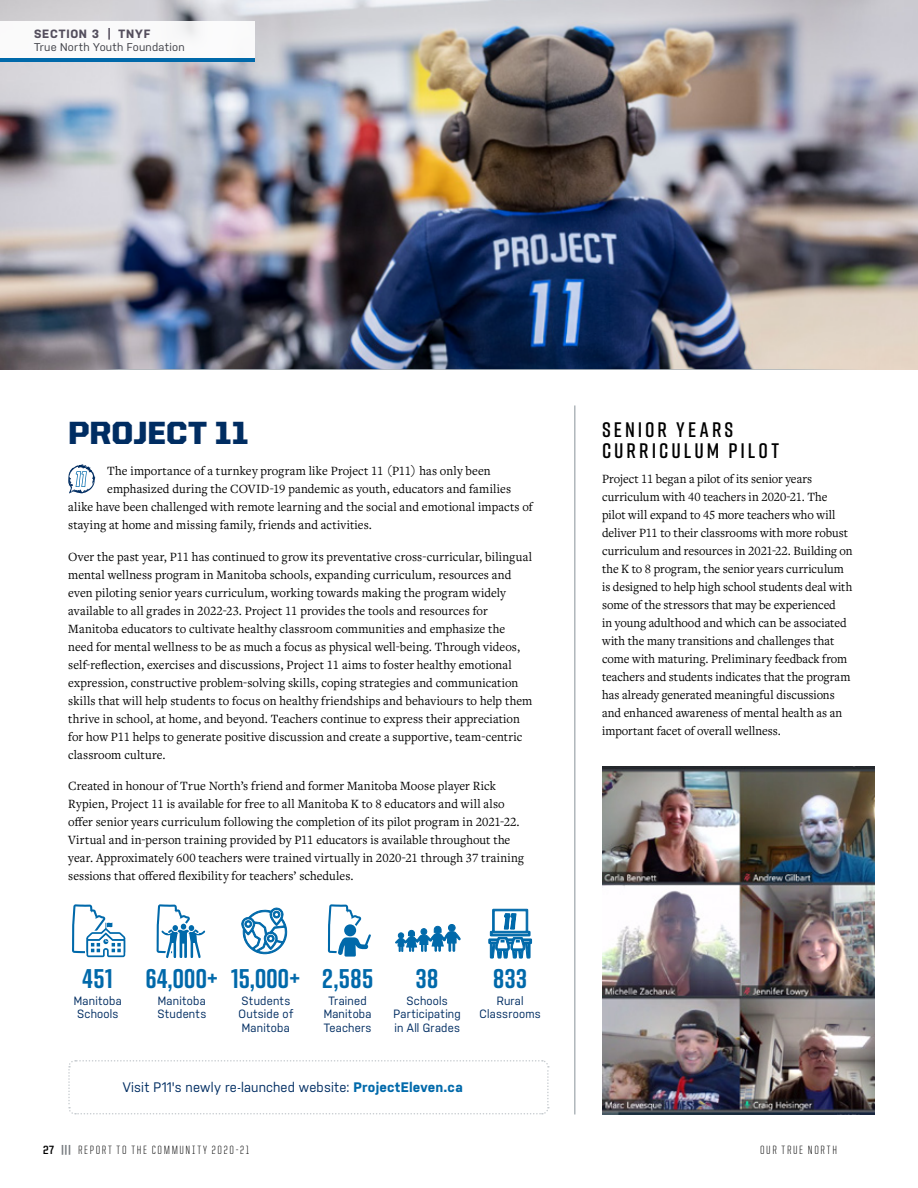
<style>
.page{position:relative;width:918px;height:1188px;background:#fff}
.page>*{position:absolute;margin:0;border:0;box-sizing:border-box;transform-origin:0 0}
.t1{font:900 32.25px "United Sans Reg";letter-spacing:.005em;color:#002d62}
.Main_paragraph{font:700 27px "Rift";letter-spacing:.015em;color:#0069aa}
.t2{font:600 21px/21px "Rift";letter-spacing:.145em;color:#000}
.Main_paragraph-2{font:13.8px "Nudista";letter-spacing:.015em;color:#002d62;scale:.95 1}
.Main_paragraph-3{font:13.2px/18px "Freight Text Pro";letter-spacing:.005em;color:#000;scale:.96 1}
.Main_paragraph-4{font:13.2px/18px "Freight Text Pro";letter-spacing:.005em;color:#000;scale:.95 1}
.Main_paragraph-5{font:12px/13.5px "Nudista";letter-spacing:.02em;color:#002d62;scale:.95 1}
.t3{font:300 12px "United Sans Cond";letter-spacing:.145em;color:#000}
.t4{font:700 12px "Nudista";letter-spacing:.075em;color:#544e5d}
.t5{font:11.25px "Nudista";letter-spacing:.02em;color:#3e3f46}
.s1{font-weight:700;color:#0069aa}
.s2{font-family:"United Sans Semi Cond";font-weight:700}
.s3{font-weight:800;color:#74797d}
</style>
<div class="page">
<img style="left:121px;top:0;width:666px;height:369px">
<img style="left:0;top:0;width:121px;height:369px">
<img style="left:787px;top:0;width:131px;height:369px">
<img style="left:602px;top:767px;width:273px;height:347px">
<hr style="left:574px;top:405px;width:2px;height:709px;background:#b0b7bb">
<svg style="left:68px;top:1060px;width:482px;height:55px"></svg>
<svg style="left:68px;top:464px;width:27px;height:30px"></svg>
<svg style="left:395px;top:924px;width:66px;height:28px"></svg>
<svg style="left:157px;top:904px;width:49px;height:54px"></svg>
<svg style="left:72px;top:904px;width:54px;height:54px"></svg>
<svg style="left:241px;top:908px;width:46px;height:46px"></svg>
<svg style="left:328px;top:904px;width:43px;height:53px"></svg>
<svg style="left:489px;top:909px;width:43px;height:50px"></svg>
<div style="left:0;top:21px;width:255px;height:37px;background:#fff"></div>
<hr style="left:0;top:58px;width:255px;height:4px;background:#0069aa">
<p class="t4" style="left:34px;top:27px;width:117px">SECTION 3 | TNYF</p>
<p class="t5" style="left:34px;top:41px;width:152px">True North Youth Foundation</p>
<p class="t1" style="left:68px;top:415px;width:181px">PROJECT 11</p>
<p class="Main_paragraph-3" style="left:107px;top:462px;width:401px">The importance of a turnkey program like Project 11 (P11) has only been</p>
<p class="Main_paragraph-3" style="left:107px;top:480px;width:422px">emphasized during the COVID-19 pandemic as youth, educators and families</p>
<p class="Main_paragraph-3" style="left:68px;top:498px;width:486px">alike have been challenged with remote learning and the social and emotional impacts of</p>
<p class="Main_paragraph-3" style="left:68px;top:516px;width:318px">staying at home and missing family, friends and activities.</p>
<p class="Main_paragraph-3" style="left:68px;top:547px;width:485px">Over the past year, P11 has continued to grow its preventative cross-curricular, bilingual mental wellness program in Manitoba schools, expanding curriculum, resources and even piloting senior years curriculum, working towards making the program widely available to all grades in 2022-23. Project 11 provides the tools and resources for Manitoba educators to cultivate healthy classroom communities and emphasize the need for mental wellness to be as much a focus as physical well-being. Through videos, self-reflection, exercises and discussions, Project 11 aims to foster healthy emotional expression, constructive problem-solving skills, coping strategies and communication skills that will help students to focus on healthy friendships and behaviours to help them thrive in school, at home, and beyond. Teachers continue to express their appreciation for how P11 helps to generate positive discussion and create a supportive, team-centric classroom culture.</p>
<p class="Main_paragraph-3" style="left:68px;top:777px;width:476px">Created in honour of True North’s friend and former Manitoba Moose player Rick Rypien, Project 11 is available for free to all Manitoba K to 8 educators and will also offer senior years curriculum following the completion of its pilot program in 2021-22.<br>Virtual and in-person training provided by P11 educators is available throughout the year. Approximately 600 teachers were trained virtually in 2020-21 through 37 training sessions that offered flexibility for teachers’ schedules.</p>
<p class="Main_paragraph" style="left:83px;top:960px;width:32px">451</p>
<p class="Main_paragraph-5" style="left:74px;top:994px;width:52px">Manitoba<br>Schools</p>
<p class="Main_paragraph" style="left:145px;top:960px;width:74px">64,000+</p>
<p class="Main_paragraph-5" style="left:157px;top:994px;width:53px">Manitoba<br>Students</p>
<p class="Main_paragraph" style="left:231px;top:960px;width:71px">15,000+</p>
<p class="Main_paragraph-5" style="left:239px;top:994px;width:59px">Students<br>Outside of<br>Manitoba</p>
<p class="Main_paragraph" style="left:322px;top:960px;width:52px">2,585</p>
<p class="Main_paragraph-5" style="left:324px;top:994px;width:52px;text-align:center">Trained<br>Manitoba<br>Teachers</p>
<p class="Main_paragraph" style="left:416px;top:960px;width:24px">38</p>
<p class="Main_paragraph-5" style="left:394px;top:994px;width:72px;text-align:center">Schools<br>Participating in All Grades</p>
<p class="Main_paragraph" style="left:493px;top:960px;width:35px">833</p>
<p class="Main_paragraph-5" style="left:480px;top:994px;width:66px;text-align:center">Rural<br>Classrooms</p>
<p class="Main_paragraph-2" style="left:123px;top:1080px;width:359px">Visit P11's newly re-launched website: <span class="s1">ProjectEleven.ca</span></p>
<p class="t2" style="left:602px;top:419px;width:178px">SENIOR YEARS<br>CURRICULUM PILOT</p>
<p class="Main_paragraph-4" style="left:602px;top:470px;width:265px">Project 11 began a pilot of its senior years curriculum with 40 teachers in 2020-21. The pilot will expand to 45 more teachers who will deliver P11 to their classrooms with more robust curriculum and resources in 2021-22. Building on the K to 8 program, the senior years curriculum is designed to help high school students deal with some of the stressors that may be experienced<br>in young adulthood and which can be associated with the many transitions and challenges that come with maturing. Preliminary feedback from teachers and students indicates that the program has already generated meaningful discussions and enhanced awareness of mental health as an important facet of overall wellness.</p>
<p class="t3" style="left:43px;top:1144px;width:208px"><span class="s2">27</span> <span class="s3">|||</span> REPORT TO THE COMMUNITY 2020-21</p>
<p class="t3" style="left:760px;top:1144px;width:78px">OUR TRUE NORTH</p>
</div>
